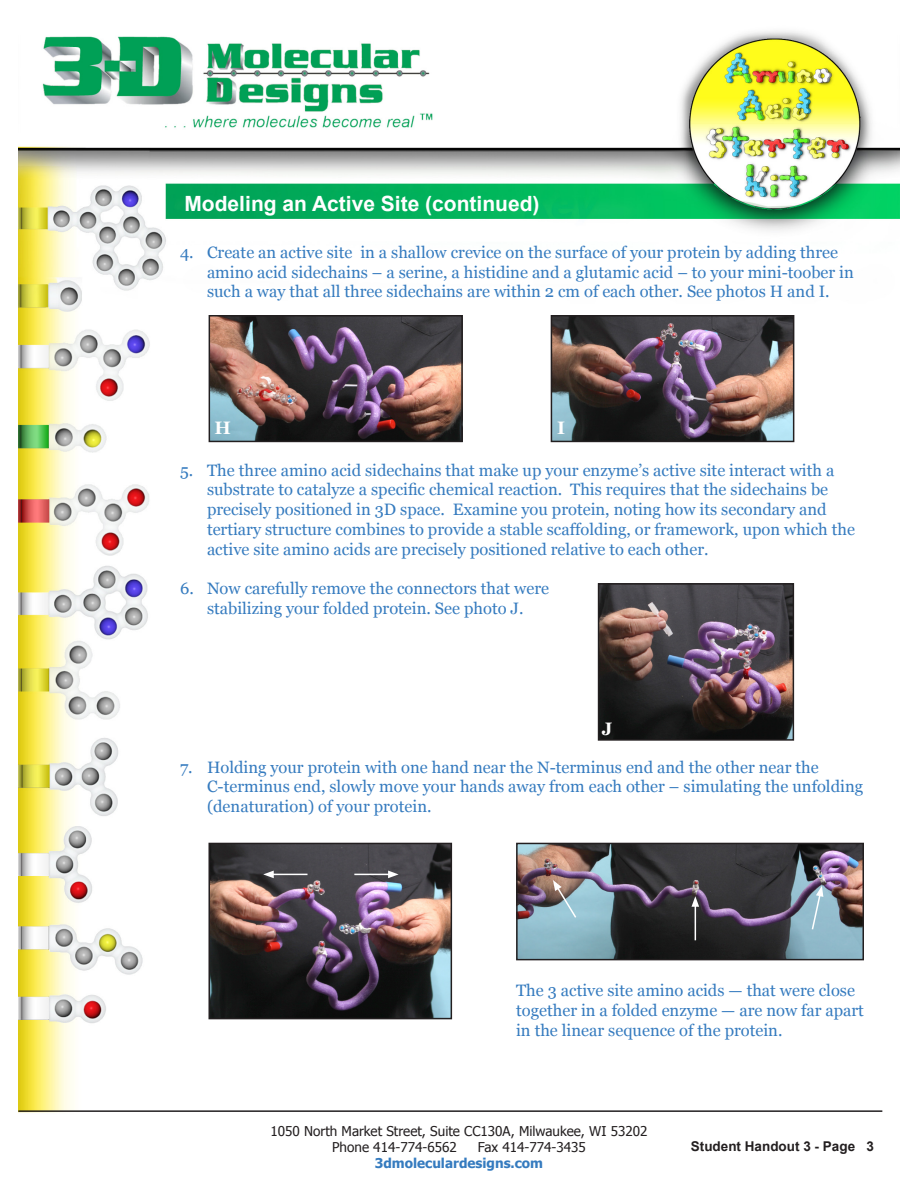
<style>
.page{position:relative;width:918px;height:1188px;background:#fff}
.page>*{position:absolute;margin:0;border:0;box-sizing:border-box;transform-origin:0 0}
.White_Headin{font:700 21px "Arial";color:#fff}
.t1{font:700 18px "Georgia";color:#fff}
.BODY{font:16.5px/19.8px "Georgia";color:#357bbf}
.t2{font:13.5px "Tahoma";color:#231f20}
.t3{font:700 13.5px "Tahoma";color:#357bbf}
.t4{font:700 13.5px "Arial";color:#231f20}
</style>
<div class="page">
<img style="left:18px;top:31px;width:882px;height:1082px">
<hr style="left:18px;top:1110px;width:864px;height:2px;background:#231f20">
<img style="left:212px;top:318px;width:248px;height:121px">
<div style="left:209px;top:315px;width:254px;height:127px;border:2px solid #231f20"></div>
<img style="left:211px;top:846px;width:238px;height:170px">
<div style="left:208px;top:843px;width:244px;height:176px;border:2px solid #231f20"></div>
<img style="left:554px;top:318px;width:237px;height:121px">
<div style="left:551px;top:315px;width:243px;height:127px;border:2px solid #231f20"></div>
<img style="left:519px;top:846px;width:342px;height:111px">
<div style="left:516px;top:843px;width:348px;height:117px;border:2px solid #231f20"></div>
<img style="left:601px;top:586px;width:190px;height:152px">
<div style="left:598px;top:583px;width:196px;height:158px;border:2px solid #231f20"></div>
<hr style="left:354px;top:874px;width:36px;height:1px;background:#fff">
<svg style="left:388px;top:871px;width:11px;height:7px"></svg>
<svg style="left:553px;top:880px;width:25px;height:39px"></svg>
<hr style="left:695px;top:904px;width:1px;height:36px;background:#fff">
<svg style="left:692px;top:896px;width:7px;height:11px"></svg>
<svg style="left:811px;top:886px;width:12px;height:45px"></svg>
<hr style="left:271px;top:874px;width:37px;height:1px;background:#fff">
<svg style="left:263px;top:871px;width:11px;height:7px"></svg>
<p class="White_Headin" style="left:184px;top:190px;width:357px">Modeling an Active Site (continued)</p>
<p class="BODY" style="left:207px;top:243px;width:648px;text-indent:-27px">4. Create an active site in a shallow crevice on the surface of your protein by adding three amino acid sidechains – a serine, a histidine and a glutamic acid – to your mini-toober in such a way that all three sidechains are within 2 cm of each other. See photos H and I.</p>
<p class="t1" style="left:214px;top:416px;width:18px">H</p>
<p class="t1" style="left:557px;top:416px;width:10px">I</p>
<p class="BODY" style="left:207px;top:460px;width:650px;text-indent:-27px">5. The three amino acid sidechains that make up your enzyme’s active site interact with a substrate to catalyze a specific chemical reaction. This requires that the sidechains be precisely positioned in 3D space. Examine you protein, noting how its secondary and tertiary structure combines to provide a stable scaffolding, or framework, upon which the active site amino acids are precisely positioned relative to each other.</p>
<p class="BODY" style="left:180px;top:579px;width:371px;text-align:center">6. Now carefully remove the connectors that were stabilizing your folded protein. See photo J.</p>
<p class="t1" style="left:602px;top:717px;width:12px">J</p>
<p class="BODY" style="left:207px;top:757px;width:658px;text-indent:-27px">7. Holding your protein with one hand near the N-terminus end and the other near the<br>C-terminus end, slowly move your hands away from each other – simulating the unfolding (denaturation) of your protein.</p>
<p class="BODY" style="left:516px;top:981px;width:349px">The 3 active site amino acids — that were close together in a folded enzyme — are now far apart in the linear sequence of the protein.</p>
<p class="t2" style="left:270px;top:1122px;width:379px">1050 North Market Street, Suite CC130A, Milwaukee, WI 53202</p>
<p class="t2" style="left:332px;top:1138px;width:126px">Phone 414-774-6562</p>
<p class="t2" style="left:478px;top:1138px;width:109px">Fax 414-774-3435</p>
<p class="t3" style="left:375px;top:1154px;width:170px">3dmoleculardesigns.com</p>
<p class="t4" style="left:691px;top:1137px;width:185px">Student Handout 3 - Page 3</p>
</div>
